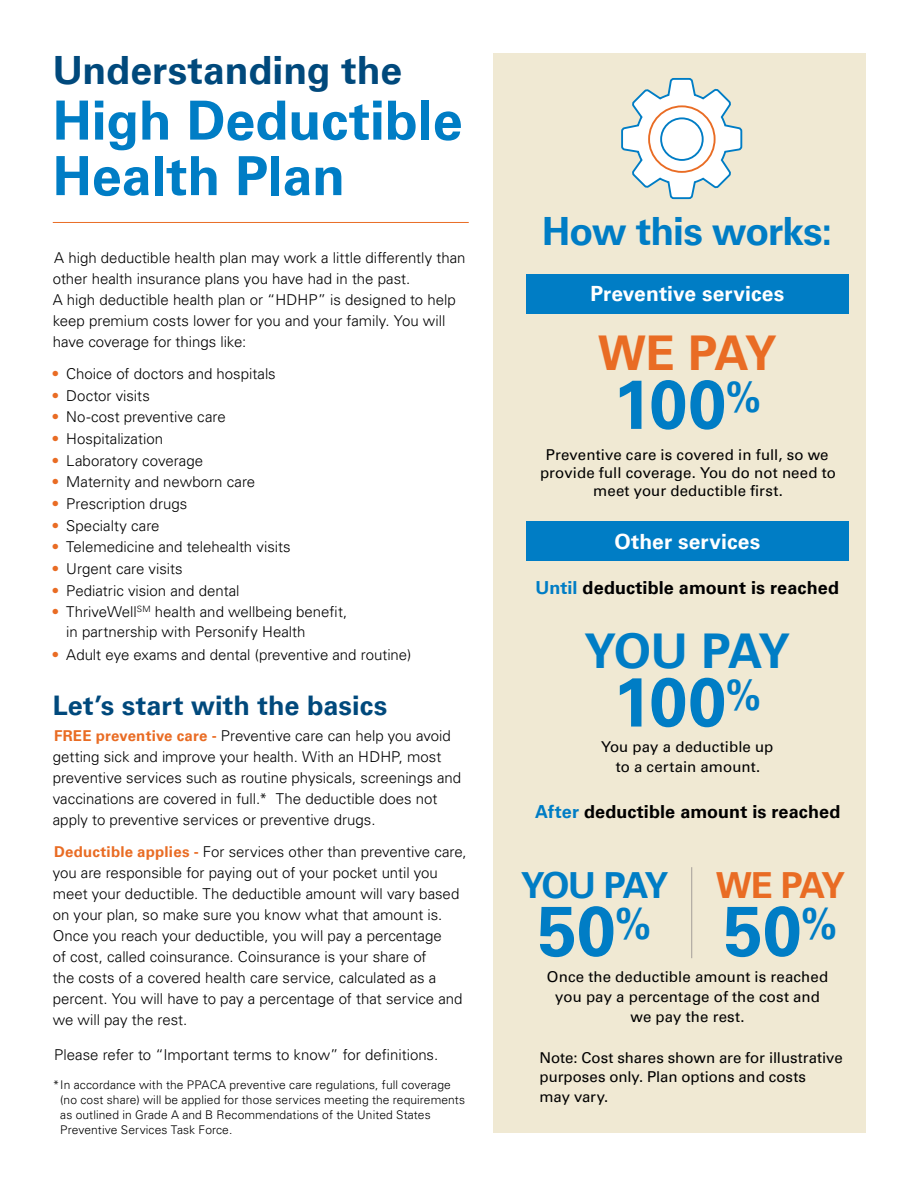
<style>
.page{position:relative;width:918px;height:1188px;background:#fff}
.page>*{position:absolute;margin:0;border:0;box-sizing:border-box;transform-origin:0 0}
.t1{font:700 70.5px "Univers LT Pro 65";color:#007dc5}
.t2{font:700 69px "Univers LT Pro 65";letter-spacing:-.015em;color:#007dc5}
.t3{font:700 54px/55.5px "Univers LT Pro 65";letter-spacing:-.005em;color:#007dc5}
.t4{font:700 48px "Univers LT Pro 65";letter-spacing:-.055em;color:#007dc5}
.t5{font:700 48px "Univers LT Pro 65";color:#e96c24}
.t6{font:700 39px "Univers LT Pro 65";color:#00497c}
.t7{font:700 39px "Univers LT Pro 65";letter-spacing:-.025em;color:#007dc5}
.t8{font:700 36px "Univers LT Pro 65";letter-spacing:-.085em;color:#007dc5}
.t9{font:700 36px "Univers LT Pro 65";color:#e96c24}
.t10{font:700 27px "Univers LT Pro 65";letter-spacing:.005em;color:#00497c}
.t11{font:700 21px "Univers LT Pro 65";letter-spacing:.005em;color:#fff}
.t12{font:700 18px "Univers LT Pro 65";letter-spacing:.005em;color:#000}
.t13{font:300 15px/21px "Univers LT Pro 45";color:#000}
.t14{font:15px/20.2px "Univers LT Pro 55 Roman";letter-spacing:.005em;color:#000;text-align:center}
.t15{font:300 12px/15px "Univers LT Pro 45";letter-spacing:.01em;color:#000}
.s1{font-family:"Univers LT Pro 65";font-weight:700;color:#e96c24}
.s2{color:#007dc5}
</style>
<div class="page">
<div style="left:494px;top:54px;width:372px;height:1079px;background:#f0e9d3"></div>
<hr style="left:53px;top:222px;width:416px;height:1px;background:#e96c24">
<div style="left:526px;top:521px;width:322px;height:40px;background:#007dc5"></div>
<svg style="left:621px;top:77px;width:122px;height:123px"></svg>
<svg style="left:649px;top:106px;width:66px;height:66px;background:#f7efea"></svg>
<div style="left:648px;top:105px;width:68px;height:68px;border:2px solid #e96c24;border-radius:50%"></div>
<div style="left:661px;top:118px;width:42px;height:42px;background:#fff;border-radius:50%"></div>
<div style="left:660px;top:117px;width:44px;height:44px;border:2px solid #007dc5;border-radius:50%"></div>
<hr style="left:691px;top:867px;width:1px;height:91px;background:#a49e99">
<div style="left:526px;top:274px;width:322px;height:40px;background:#007dc5"></div>
<h3 class="t6" style="left:53px;top:43px;width:351px">Understanding the</h3>
<h3 class="t3" style="left:53px;top:90px;width:411px">High Deductible<br>Health Plan</h3>
<p class="t13" style="left:53px;top:247px;width:414px">A high deductible health plan may work a little differently than other health insurance plans you have had in the past.<br>A high deductible health plan or “HDHP” is designed to help keep premium costs lower for you and your family. You will have coverage for things like:</p>
<p class="t13" style="left:53px;top:363px;width:225px"><span class="s1">•</span> Choice of doctors and hospitals</p>
<p class="t13" style="left:53px;top:385px;width:99px"><span class="s1">•</span> Doctor visits</p>
<p class="t13" style="left:53px;top:406px;width:174px"><span class="s1">•</span> No-cost preventive care</p>
<p class="t13" style="left:53px;top:428px;width:112px"><span class="s1">•</span> Hospitalization</p>
<p class="t13" style="left:53px;top:450px;width:152px"><span class="s1">•</span> Laboratory coverage</p>
<p class="t13" style="left:53px;top:471px;width:204px"><span class="s1">•</span> Maternity and newborn care</p>
<p class="t13" style="left:53px;top:493px;width:136px"><span class="s1">•</span> Prescription drugs</p>
<p class="t13" style="left:53px;top:515px;width:108px"><span class="s1">•</span> Specialty care</p>
<p class="t13" style="left:53px;top:536px;width:239px"><span class="s1">•</span> Telemedicine and telehealth visits</p>
<p class="t13" style="left:53px;top:558px;width:132px"><span class="s1">•</span> Urgent care visits</p>
<p class="t13" style="left:53px;top:580px;width:188px"><span class="s1">•</span> Pediatric vision and dental</p>
<p class="t13" style="left:66px;top:602px;width:283px;line-height:19.5px;text-indent:-14px"><span class="s1">•</span> ThriveWell<sup>SM</sup> health and wellbeing benefit, in partnership with Personify Health</p>
<p class="t13" style="left:53px;top:644px;width:360px"><span class="s1">•</span> Adult eye exams and dental (preventive and routine)</p>
<h3 class="t10" style="left:53px;top:686px;width:336px">Let’s start with the basics</h3>
<p class="t13" style="left:53px;top:725px;width:410px"><span class="s1">FREE preventive care -</span> Preventive care can help you avoid getting sick and improve your health. With an HDHP, most preventive services such as routine physicals, screenings and vaccinations are covered in full.* The deductible does not apply to preventive services or preventive drugs.</p>
<p class="t13" style="left:53px;top:841px;width:415px"><span class="s1">Deductible applies -</span> For services other than preventive care, you are responsible for paying out of your pocket until you meet your deductible. The deductible amount will vary based on your plan, so make sure you know what that amount is.<br>Once you reach your deductible, you will pay a percentage<br>of cost, called coinsurance. Coinsurance is your share of<br>the costs of a covered health care service, calculated as a percent. You will have to pay a percentage of that service and we will pay the rest.</p>
<p class="t13" style="left:54px;top:1043px;width:386px">Please refer to “Important terms to know” for definitions.</p>
<p class="t15" style="left:60px;top:1077px;width:406px;text-indent:-8px">*In accordance with the PPACA preventive care regulations, full coverage (no cost share) will be applied for those services meeting the requirements as outlined in Grade A and B Recommendations of the United States Preventive Services Task Force.</p>
<h3 class="t7" style="left:542px;top:204px;width:292px">How this works:</h3>
<h3 class="t11" style="left:590px;top:279px;width:195px">Preventive services</h3>
<h3 class="t5" style="left:598px;top:320px;width:181px">WE PAY</h3>
<h2 class="t2" style="left:613px;top:356px;width:150px">100<sup>%</sup></h2>
<p class="t14" style="left:540px;top:445px;width:298px;line-height:18px">Preventive care is covered in full, so we provide full coverage. You do not need to meet your deductible first.</p>
<h3 class="t11" style="left:614px;top:526px;width:147px">Other services</h3>
<p class="t12" style="left:536px;top:575px;width:305px"><span class="s2">Until</span> deductible amount is reached</p>
<h3 class="t4" style="left:584px;top:617px;width:207px">YOU PAY</h3>
<h2 class="t2" style="left:613px;top:654px;width:150px">100<sup>%</sup></h2>
<p class="t14" style="left:601px;top:736px;width:174px">You pay a deductible up to a certain amount.</p>
<p class="t12" style="left:535px;top:799px;width:307px"><span class="s2">After</span> deductible amount is reached</p>
<h3 class="t8" style="left:521px;top:860px;width:149px">YOU PAY</h3>
<h1 class="t1" style="left:538px;top:882px;width:115px">50<sup>%</sup></h1>
<h3 class="t9" style="left:716px;top:860px;width:131px">WE PAY</h3>
<h1 class="t1" style="left:724px;top:882px;width:115px">50<sup>%</sup></h1>
<p class="t14" style="left:547px;top:966px;width:283px">Once the deductible amount is reached you pay a percentage of the cost and we pay the rest.</p>
<p class="t14" style="left:540px;top:1047px;width:305px;line-height:19.5px;text-align:left">Note: Cost shares shown are for illustrative purposes only. Plan options and costs<br>may vary.</p>
</div>
